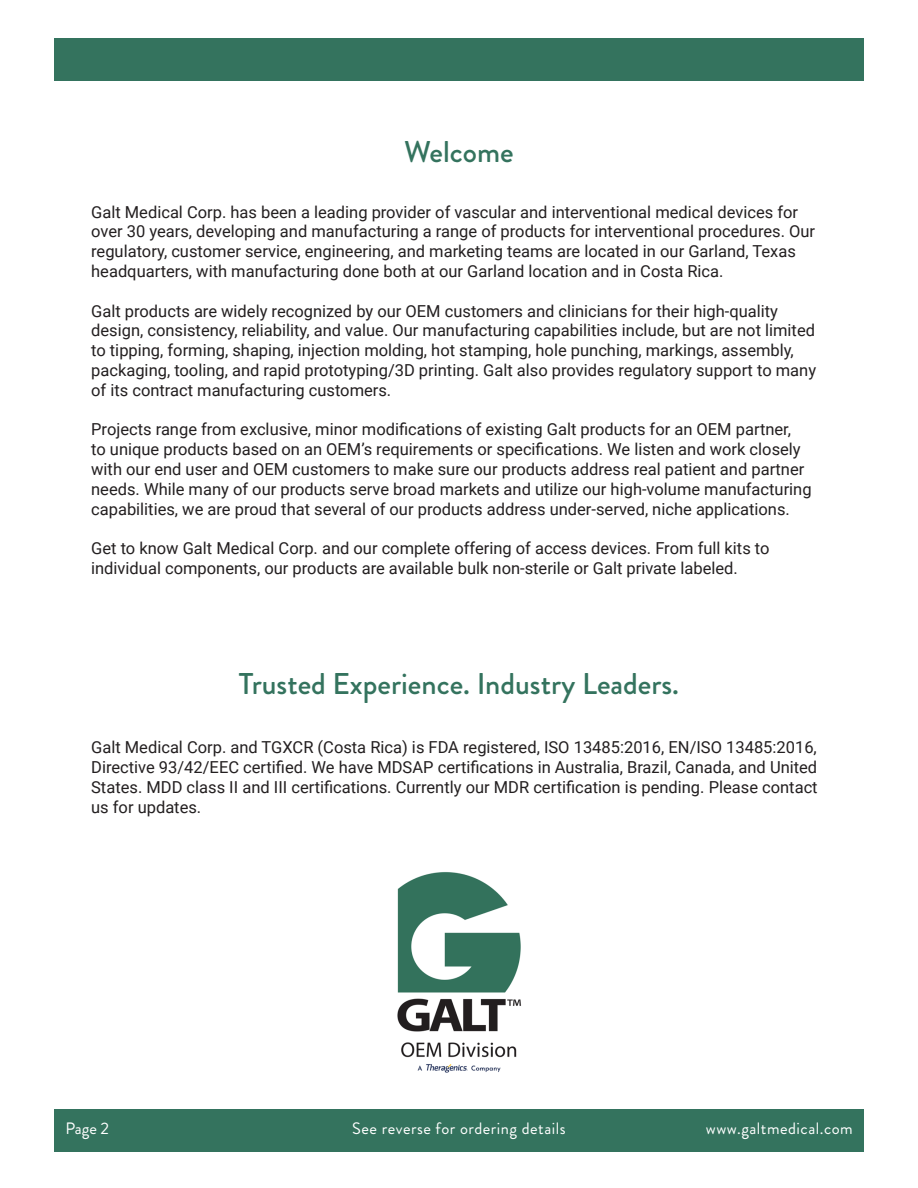
<style>
.page{position:relative;width:918px;height:1188px;background:#fff}
.page>*{position:absolute;margin:0;border:0;box-sizing:border-box;transform-origin:0 0}
.t1{font:500 30px "Brandon Grotesque";color:#34735e}
.t2{font:16.5px/19.8px "Roboto";color:#231f20}
.t3{font:16.5px "Brandon Grotesque";letter-spacing:.03em;color:#fff}
</style>
<div class="page">
<div style="left:54px;top:39px;width:810px;height:42px;background:#34735e"></div>
<div style="left:54px;top:1109px;width:810px;height:42px;background:#34735e"></div>
<img style="left:397px;top:872px;width:124px;height:201px">
<p class="t1" style="left:404px;top:131px;width:111px">Welcome</p>
<p class="t2" style="left:91px;top:201px;width:725px">Galt Medical Corp. has been a leading provider of vascular and interventional medical devices for over 30 years, developing and manufacturing a range of products for interventional procedures. Our regulatory, customer service, engineering, and marketing teams are located in our Garland, Texas headquarters, with manufacturing done both at our Garland location and in Costa Rica.</p>
<p class="t2" style="left:91px;top:300px;width:726px">Galt products are widely recognized by our OEM customers and clinicians for their high-quality design, consistency, reliability, and value. Our manufacturing capabilities include, but are not limited to tipping, forming, shaping, injection molding, hot stamping, hole punching, markings, assembly, packaging, tooling, and rapid prototyping/3D printing. Galt also provides regulatory support to many of its contract manufacturing customers.</p>
<p class="t2" style="left:91px;top:419px;width:722px">Projects range from exclusive, minor modifications of existing Galt products for an OEM partner,<br>to unique products based on an OEM’s requirements or specifications. We listen and work closely with our end user and OEM customers to make sure our products address real patient and partner needs. While many of our products serve broad markets and utilize our high-volume manufacturing capabilities, we are proud that several of our products address under-served, niche applications.</p>
<p class="t2" style="left:91px;top:538px;width:680px">Get to know Galt Medical Corp. and our complete offering of access devices. From full kits to individual components, our products are available bulk non-sterile or Galt private labeled.</p>
<p class="t1" style="left:239px;top:663px;width:442px">Trusted Experience. Industry Leaders.</p>
<p class="t2" style="left:91px;top:737px;width:728px;text-align:justify">Galt Medical Corp. and TGXCR (Costa Rica) is FDA registered, ISO 13485:2016, EN/ISO 13485:2016, Directive 93/42/EEC certified. We have MDSAP certifications in Australia, Brazil, Canada, and United States. MDD class II and III certifications. Currently our MDR certification is pending. Please contact us for updates.</p>
<p class="t3" style="left:65px;top:1117px;width:45px">Page 2</p>
<p class="t3" style="left:352px;top:1117px;width:215px">See reverse for ordering details</p>
<p class="t3" style="left:706px;top:1117px;width:148px">www.galtmedical.com</p>
</div>
